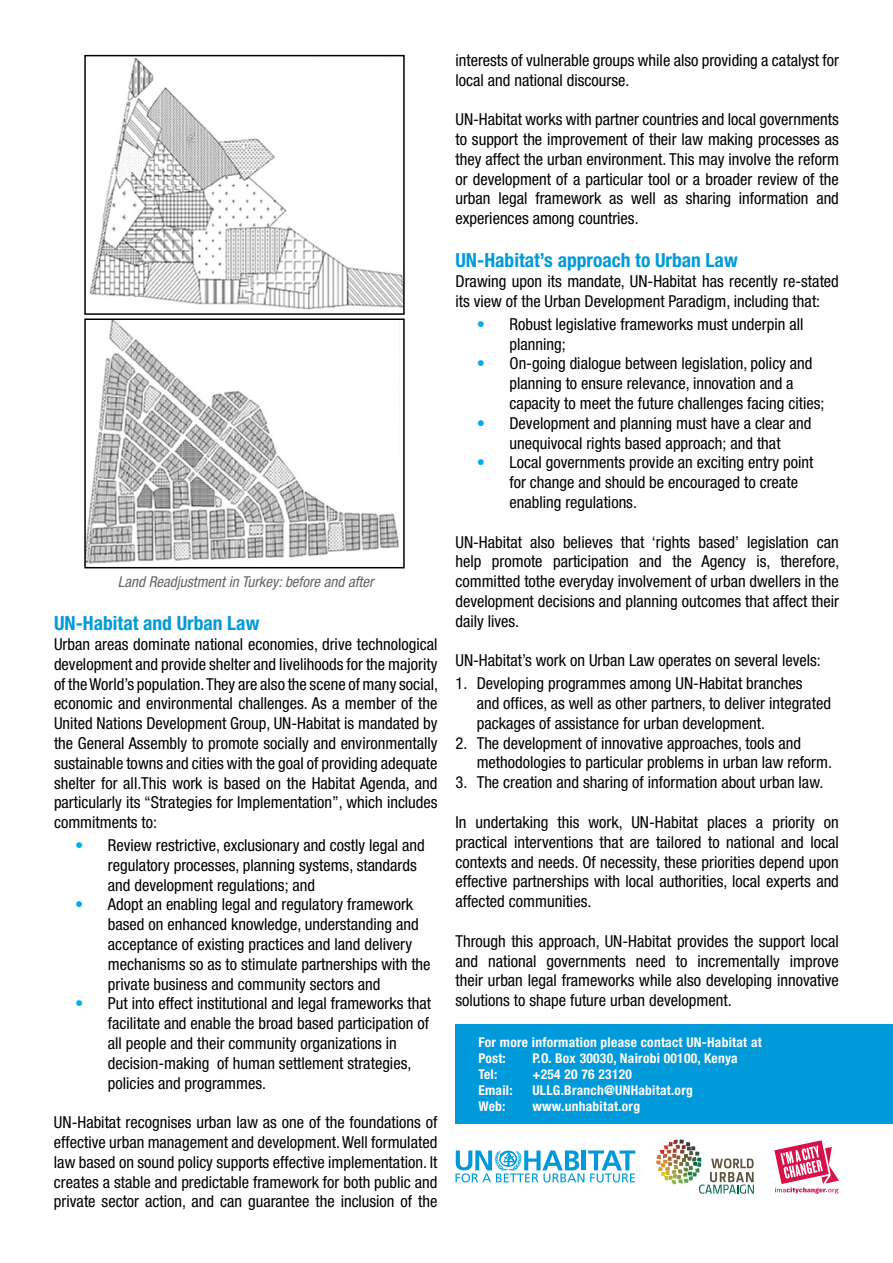
<style>
.page{position:relative;width:893px;height:1263px;background:#fff}
.page>*{position:absolute;margin:0;border:0;box-sizing:border-box;transform-origin:0 0}
.t1{font:700 condensed 19.5px "Helvetica Neue LT Pro";color:#009ada}
.t2{font:condensed 16.5px/19.8px "Helvetica Neue LT Pro";color:#000}
.t3{font:italic condensed 15px "Helvetica Neue LT Pro";color:#636466}
.t4{font:700 condensed 13.5px/16.2px "Helvetica Neue LT Pro";letter-spacing:.02em;color:#fff}
.s1{color:#00aeef}
</style>
<div class="page">
<img style="left:87px;top:321px;width:312px;height:243px">
<div style="left:84px;top:318px;width:321px;height:250px;border:2px solid #000"></div>
<img style="left:89px;top:58px;width:313px;height:252px">
<div style="left:84px;top:55px;width:321px;height:260px;border:2px solid #000"></div>
<div style="left:455px;top:1024px;width:438px;height:100px;background:#009ada"></div>
<svg style="left:455px;top:1150px;width:180px;height:32px"></svg>
<img style="left:656px;top:1139px;width:98px;height:55px">
<svg style="left:774px;top:1140px;width:65px;height:54px"></svg>
<p class="t3" style="left:118px;top:573px;width:257px">Land Readjustment in Turkey: before and after</p>
<p class="t1" style="left:54px;top:611px;width:207px">UN-Habitat and Urban Law</p>
<p class="t2" style="left:54px;top:634px;width:386px;text-align:justify">Urban areas dominate national economies, drive technological development and provide shelter and livelihoods for the majority of the World’s population. They are also the scene of many social, economic and environmental challenges. As a member of the United Nations Development Group, UN-Habitat is mandated by the General Assembly to promote socially and environmentally sustainable towns and cities with the goal of providing adequate shelter for all.This work is based on the Habitat Agenda, and particularly its “Strategies for Implementation”, which includes commitments to:</p>
<p class="t2" style="left:108px;top:835px;width:318px;text-indent:-33px"><span class="s1">•</span> Review restrictive, exclusionary and costly legal and regulatory processes, planning systems, standards and development regulations; and</p>
<p class="t2" style="left:108px;top:894px;width:324px;text-indent:-33px"><span class="s1">•</span> Adopt an enabling legal and regulatory framework based on enhanced knowledge, understanding and acceptance of existing practices and land delivery mechanisms so as to stimulate partnerships with the private business and community sectors and</p>
<p class="t2" style="left:108px;top:993px;width:325px;text-indent:-33px"><span class="s1">•</span> Put into effect institutional and legal frameworks that facilitate and enable the broad based participation of all people and their community organizations in decision-making of human settlement strategies, policies and programmes.</p>
<p class="t2" style="left:54px;top:1112px;width:385px;text-align:justify">UN-Habitat recognises urban law as one of the foundations of effective urban management and development. Well formulated law based on sound policy supports effective implementation. It creates a stable and predictable framework for both public and private sector action, and can guarantee the inclusion of the</p>
<p class="t2" style="left:455px;top:50px;width:385px">interests of vulnerable groups while also providing a catalyst for local and national discourse.</p>
<p class="t2" style="left:455px;top:109px;width:385px;text-align:justify">UN-Habitat works with partner countries and local governments to support the improvement of their law making processes as they affect the urban environment. This may involve the reform or development of a particular tool or a broader review of the urban legal framework as well as sharing information and experiences among countries.</p>
<p class="t1" style="left:455px;top:249px;width:284px">UN-Habitat’s approach to Urban Law</p>
<p class="t2" style="left:455px;top:271px;width:385px">Drawing upon its mandate, UN-Habitat has recently re-stated its view of the Urban Development Paradigm, including that:</p>
<p class="t2" style="left:509px;top:314px;width:295px;text-indent:-33px"><span class="s1">•</span> Robust legislative frameworks must underpin all planning;</p>
<p class="t2" style="left:509px;top:354px;width:316px;text-indent:-33px"><span class="s1">•</span> On-going dialogue between legislation, policy and planning to ensure relevance, innovation and a capacity to meet the future challenges facing cities;</p>
<p class="t2" style="left:477px;top:413px;width:336px;text-align:center"><span class="s1">•</span> Development and planning must have a clear and unequivocal rights based approach; and that</p>
<p class="t2" style="left:509px;top:453px;width:306px;text-indent:-33px"><span class="s1">•</span> Local governments provide an exciting entry point for change and should be encouraged to create enabling regulations.</p>
<p class="t2" style="left:455px;top:532px;width:386px;text-align:justify">UN-Habitat also believes that ‘rights based’ legislation can help promote participation and the Agency is, therefore, committed tothe everyday involvement of urban dwellers in the development decisions and planning outcomes that affect their daily lives.</p>
<p class="t2" style="left:455px;top:651px;width:367px">UN-Habitat’s work on Urban Law operates on several levels:</p>
<p class="t2" style="left:477px;top:673px;width:356px;text-indent:-21px">1. Developing programmes among UN-Habitat branches<br>and offices, as well as other partners, to deliver integrated packages of assistance for urban development.</p>
<p class="t2" style="left:477px;top:733px;width:357px;text-indent:-21px">2. The development of innovative approaches, tools and methodologies to particular problems in urban law reform.</p>
<p class="t2" style="left:455px;top:772px;width:370px">3. The creation and sharing of information about urban law.</p>
<p class="t2" style="left:455px;top:812px;width:385px;text-align:justify">In undertaking this work, UN-Habitat places a priority on practical interventions that are tailored to national and local contexts and needs. Of necessity, these priorities depend upon effective partnerships with local authorities, local experts and affected communities.</p>
<p class="t2" style="left:455px;top:931px;width:385px;text-align:justify">Through this approach, UN-Habitat provides the support local and national governments need to incrementally improve their urban legal frameworks while also developing innovative solutions to shape future urban development.</p>
<p class="t4" style="left:478px;top:1033px;width:285px">For more information please contact UN-Habitat at<br>Post:</p>
<p class="t4" style="left:532px;top:1050px;width:207px">P.O. Box 30030, Nairobi 00100, Kenya</p>
<p class="t4" style="left:478px;top:1066px;width:21px">Tel:</p>
<p class="t4" style="left:532px;top:1066px;width:101px">+254 20 76 23120</p>
<p class="t4" style="left:478px;top:1082px;width:36px">Email:</p>
<p class="t4" style="left:532px;top:1082px;width:162px">ULLG.Branch@UNHabitat.org</p>
<p class="t4" style="left:478px;top:1098px;width:29px">Web:</p>
<p class="t4" style="left:532px;top:1098px;width:109px">www.unhabitat.org</p>
</div>
